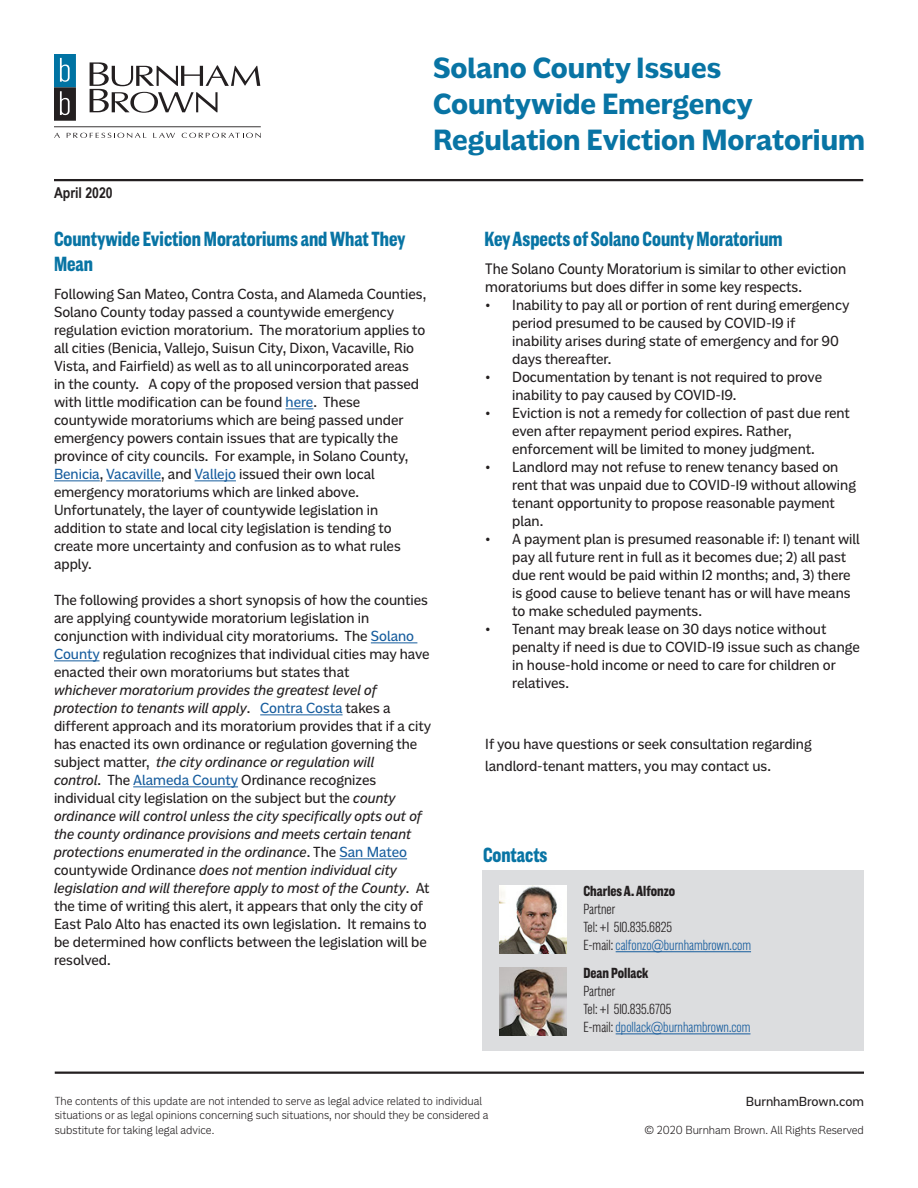
<style>
.page{position:relative;width:918px;height:1188px;background:#fff}
.page>*{position:absolute;margin:0;border:0;box-sizing:border-box;transform-origin:0 0}
.t1{font:700 30px/36px "Americane";color:#0874a4}
.t2{font:700 21px "Americane Cond";color:#0874a4}
.t3{font:15.6px/18px "Americane";color:#231f20;scale:.96 1}
.t4{font:15px/18px "Americane";color:#231f20}
.t5{font:300 15px/18px "Americane Cond";color:#231f20}
.t6{font:700 15px "Americane Cond";color:#231f20}
.t7{font:700 15px "Arial Narrow";color:#231f20}
.t8{font:13.5px "Americane";color:#231f20}
.t9{font:300 12px/14.4px "Americane";color:#231f20}
.s1{color:#175d9e}
.s2{font-style:italic}
</style>
<div class="page">
<svg style="left:54px;top:54px;width:22px;height:67px"></svg>
<svg style="left:90px;top:62px;width:170px;height:51px"></svg>
<hr style="left:54px;top:126px;width:207px;height:1px;background:#211e1e">
<svg style="left:54px;top:133px;width:6px;height:5px"></svg>
<svg style="left:67px;top:133px;width:79px;height:5px"></svg>
<svg style="left:153px;top:133px;width:22px;height:5px"></svg>
<svg style="left:182px;top:133px;width:79px;height:5px"></svg>
<svg style="left:286px;top:408px;width:27px;height:1px"></svg>
<hr style="left:54px;top:480px;width:46px;height:1px;background:#175d9e">
<hr style="left:106px;top:480px;width:55px;height:1px;background:#175d9e">
<hr style="left:195px;top:480px;width:41px;height:1px;background:#175d9e">
<hr style="left:371px;top:642px;width:46px;height:1px;background:#175d9e">
<hr style="left:54px;top:660px;width:46px;height:1px;background:#175d9e">
<hr style="left:260px;top:714px;width:83px;height:1px;background:#175d9e">
<hr style="left:133px;top:786px;width:105px;height:1px;background:#175d9e">
<hr style="left:339px;top:858px;width:68px;height:1px;background:#175d9e">
<hr style="left:54px;top:179px;width:809px;height:2px;background:#231f20">
<div style="left:483px;top:870px;width:381px;height:180px;background:#dcdddf"></div>
<hr style="left:616px;top:1034px;width:134px;height:1px;background:#175d9e">
<hr style="left:55px;top:1072px;width:809px;height:2px;background:#231f20">
<img style="left:499px;top:968px;width:68px;height:68px">
<hr style="left:616px;top:951px;width:135px;height:1px;background:#175d9e">
<img style="left:499px;top:886px;width:68px;height:68px">
<p class="t7" style="left:54px;top:182px;width:60px">April 2020</p>
<h1 class="t1" style="left:433px;top:50px;width:434px">Solano County Issues<br>Countywide Emergency<br>Regulation Eviction Moratorium</h1>
<h2 class="t2" style="left:54px;top:226px;width:353px">Countywide Eviction Moratoriums and What They</h2>
<h2 class="t2" style="left:484px;top:226px;width:300px">Key Aspects of Solano County Moratorium</h2>
<h2 class="t2" style="left:54px;top:251px;width:41px">Mean</h2>
<p class="t3" style="left:485px;top:260px;width:377px">The Solano County Moratorium is similar to other eviction moratoriums but does differ in some key respects.</p>
<p class="t4" style="left:512px;top:296px;width:339px;text-indent:-27px">• Inability to pay all or portion of rent during emergency period presumed to be caused by COVID-19 if inability arises during state of emergency and for 90 days thereafter.</p>
<p class="t4" style="left:512px;top:368px;width:311px;text-indent:-27px">• Documentation by tenant is not required to prove inability to pay caused by COVID-19.</p>
<p class="t4" style="left:512px;top:404px;width:339px;text-indent:-27px">• Eviction is not a remedy for collection of past due rent even after repayment period expires. Rather, enforcement will be limited to money judgment.</p>
<p class="t4" style="left:512px;top:458px;width:345px;text-indent:-27px">• Landlord may not refuse to renew tenancy based on rent that was unpaid due to COVID-19 without allowing tenant opportunity to propose reasonable payment plan.</p>
<p class="t4" style="left:512px;top:530px;width:349px;text-indent:-27px">• A payment plan is presumed reasonable if: 1) tenant will pay all future rent in full as it becomes due; 2) all past due rent would be paid within 12 months; and, 3) there is good cause to believe tenant has or will have means to make scheduled payments.</p>
<p class="t4" style="left:512px;top:620px;width:349px;text-indent:-27px">• Tenant may break lease on 30 days notice without penalty if need is due to COVID-19 issue such as change in house-hold income or need to care for children or relatives.</p>
<p class="t4" style="left:54px;top:285px;width:374px">Following San Mateo, Contra Costa, and Alameda Counties, Solano County today passed a countywide emergency regulation eviction moratorium. The moratorium applies to all cities (Benicia, Vallejo, Suisun City, Dixon, Vacaville, Rio Vista, and Fairfield) as well as to all unincorporated areas<br>in the county. A copy of the proposed version that passed with little modification can be found <span class="s1">here</span>. These countywide moratoriums which are being passed under emergency powers contain issues that are typically the province of city councils. For example, in Solano County, <span class="s1">Benicia</span>, <span class="s1">Vacaville</span>, and <span class="s1">Vallejo</span> issued their own local emergency moratoriums which are linked above.<br>Unfortunately, the layer of countywide legislation in addition to state and local city legislation is tending to create more uncertainty and confusion as to what rules apply.</p>
<p class="t4" style="left:54px;top:591px;width:377px">The following provides a short synopsis of how the counties are applying countywide moratorium legislation in conjunction with individual city moratoriums. The <span class="s1">Solano County</span> regulation recognizes that individual cities may have enacted their own moratoriums but states that</p>
<p class="t4" style="left:54px;top:681px;width:379px"><span class="s2">whichever moratorium provides the greatest level of protection to tenants will apply</span>. <span class="s1">Contra Costa</span> takes a different approach and its moratorium provides that if a city has enacted its own ordinance or regulation governing the subject matter, <span class="s2">the city ordinance or regulation will<br>control</span>. The <span class="s1">Alameda County</span> Ordinance recognizes individual city legislation on the subject but the <span class="s2">county ordinance will control unless the city specifically opts out of the county ordinance provisions and meets certain tenant protections enumerated in the ordinance</span>. The <span class="s1">San Mateo </span>countywide Ordinance <span class="s2">does not mention individual city legislation and will therefore apply to most of the County</span>. At the time of writing this alert, it appears that only the city of East Palo Alto has enacted its own legislation. It remains to be determined how conflicts between the legislation will be resolved.</p>
<p class="t4" style="left:485px;top:733px;width:328px;line-height:21.6px">If you have questions or seek consultation regarding landlord-tenant matters, you may contact us.</p>
<h2 class="t2" style="left:483px;top:842px;width:66px">Contacts</h2>
<p class="t6" style="left:583px;top:882px;width:93px">Charles A. Alfonzo</p>
<p class="t5" style="left:583px;top:900px;width:169px">Partner<br>Tel: +1 510.835.6825<br>E-mail: <span class="s1">calfonzo@burnhambrown.com</span></p>
<p class="t9" style="left:55px;top:1093px;width:435px">The contents of this update are not intended to serve as legal advice related to individual situations or as legal opinions concerning such situations, nor should they be considered a substitute for taking legal advice.</p>
<p class="t6" style="left:583px;top:964px;width:67px">Dean Pollack</p>
<p class="t5" style="left:583px;top:982px;width:169px">Partner<br>Tel: +1 510.835.6705<br>E-mail: <span class="s1">dpollack@burnhambrown.com</span></p>
<p class="t8" style="left:746px;top:1093px;width:120px">BurnhamBrown.com</p>
<p class="t9" style="left:644px;top:1123px;width:221px">© 2020 Burnham Brown. All Rights Reserved</p>
</div>
